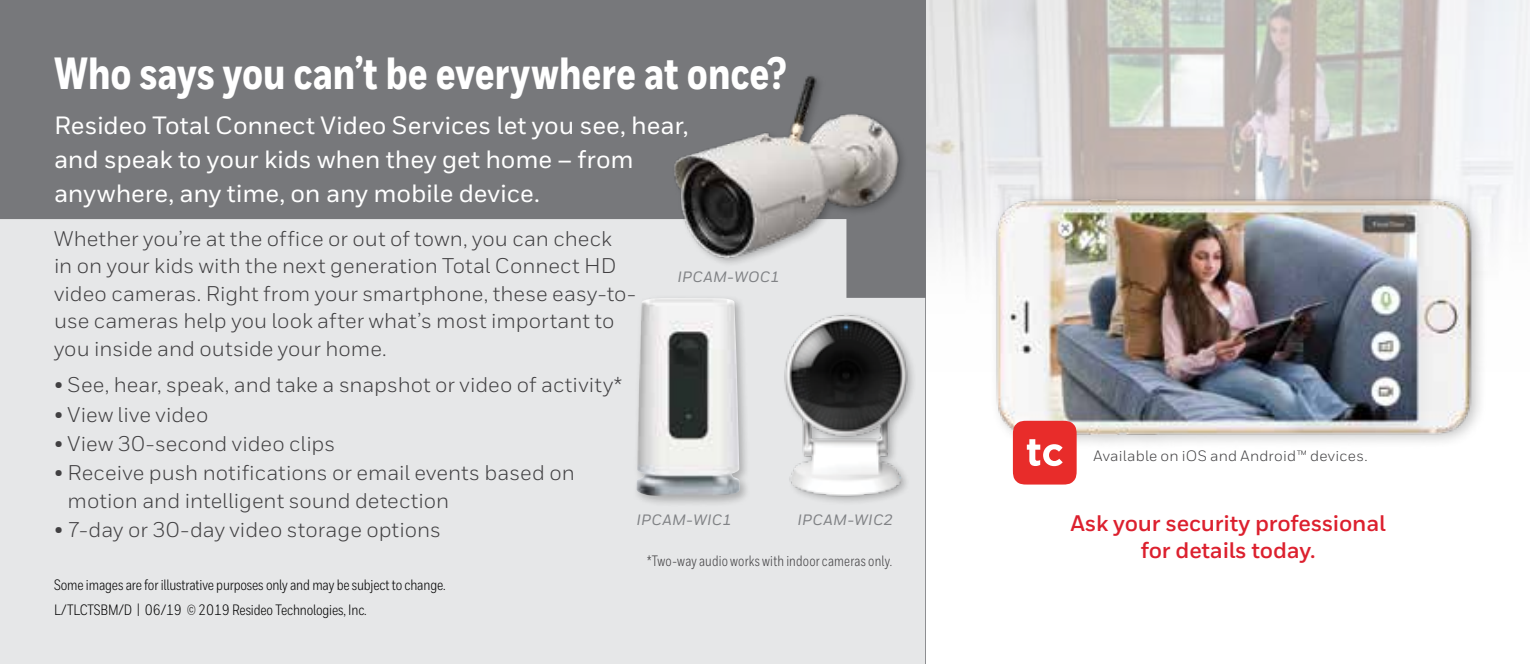
<style>
.page{position:relative;width:1530px;height:664px;background:#fff}
.page>*{position:absolute;margin:0;border:0;box-sizing:border-box;transform-origin:0 0}
.t1{font:800 45px "Honeywell Cond";color:#fff}
.t2{font:500 25px/33.8px "Honeywell Sans";letter-spacing:-.005em;color:#fff}
.t3{font:700 22.5px/27.5px "Honeywell Sans";letter-spacing:-.01em;color:#dc202e;text-align:center}
.t4{font:21.25px/27.5px "Honeywell Sans";color:#414042}
.t5{font:15px/25.5px "Honeywell Cond";letter-spacing:-.01em;color:#000}
.t6{font:15px "Honeywell Cond";letter-spacing:.015em;color:#414042;scale:.95 1}
.t7{font:15px "Honeywell Sans";letter-spacing:.015em;color:#414042}
.t8{font:italic 500 15px "Honeywell Sans";letter-spacing:.025em;color:#808285}
</style>
<div class="page">
<img style="left:925px;top:0;width:605px;height:371px">
<div style="left:0;top:0;width:925px;height:664px;background:#77787b"></div>
<div style="left:0;top:219px;width:925px;height:445px;background:#e6e7e8"></div>
<img style="left:987px;top:180px;width:492px;height:277px">
<div style="left:671px;top:72px;width:238px;height:195px;background:#000;opacity:.25"></div>
<img style="left:667px;top:74px;width:237px;height:188px">
<div style="left:632px;top:294px;width:119px;height:213px;background:#000;opacity:.25"></div>
<img style="left:636px;top:298px;width:104px;height:198px">
<div style="left:783px;top:311px;width:135px;height:195px;background:#000;opacity:.25"></div>
<img style="left:780px;top:311px;width:131px;height:188px">
<svg style="left:1013px;top:421px;width:64px;height:63px;background:#ea4847"></svg>
<h1 class="t1" style="left:54px;top:46px;width:734px">Who says you can’t be everywhere at once?</h1>
<p class="t2" style="left:54px;top:109px;width:636px">Resideo Total Connect Video Services let you see, hear, and speak to your kids when they get home – from anywhere, any time, on any mobile device.</p>
<p class="t4" style="left:54px;top:224px;width:584px">Whether you’re at the office or out of town, you can check<br>in on your kids with the next generation Total Connect HD video cameras. Right from your smartphone, these easy-to&shy;use cameras help you look after what’s most important to you inside and outside your home.</p>
<p class="t4" style="left:54px;top:371px;width:570px">• See, hear, speak, and take a snapshot or video of activity*</p>
<p class="t4" style="left:54px;top:400px;width:156px">• View live video</p>
<p class="t4" style="left:54px;top:430px;width:283px">• View 30-second video clips</p>
<p class="t4" style="left:68px;top:459px;width:509px;text-indent:-14px">• Receive push notifications or email events based on motion and intelligent sound detection</p>
<p class="t4" style="left:54px;top:516px;width:389px">• 7-day or 30-day video storage options</p>
<p class="t8" style="left:677px;top:268px;width:104px">IPCAM-WOC1</p>
<p class="t7" style="left:1093px;top:447px;width:276px">Available on iOS and Android™ devices.</p>
<p class="t8" style="left:636px;top:511px;width:97px">IPCAM-WIC1</p>
<p class="t8" style="left:797px;top:511px;width:97px">IPCAM-WIC2</p>
<p class="t3" style="left:1071px;top:509px;width:317px">Ask your security professional for details today.</p>
<p class="t6" style="left:647px;top:551px;width:259px">*Two-way audio works with indoor cameras only.</p>
<p class="t5" style="left:54px;top:571px;width:393px">Some images are for illustrative purposes only and may be subject to change.<br>L/TLCTSBM/D | 06/19 © 2019 Resideo Technologies, Inc.</p>
</div>
